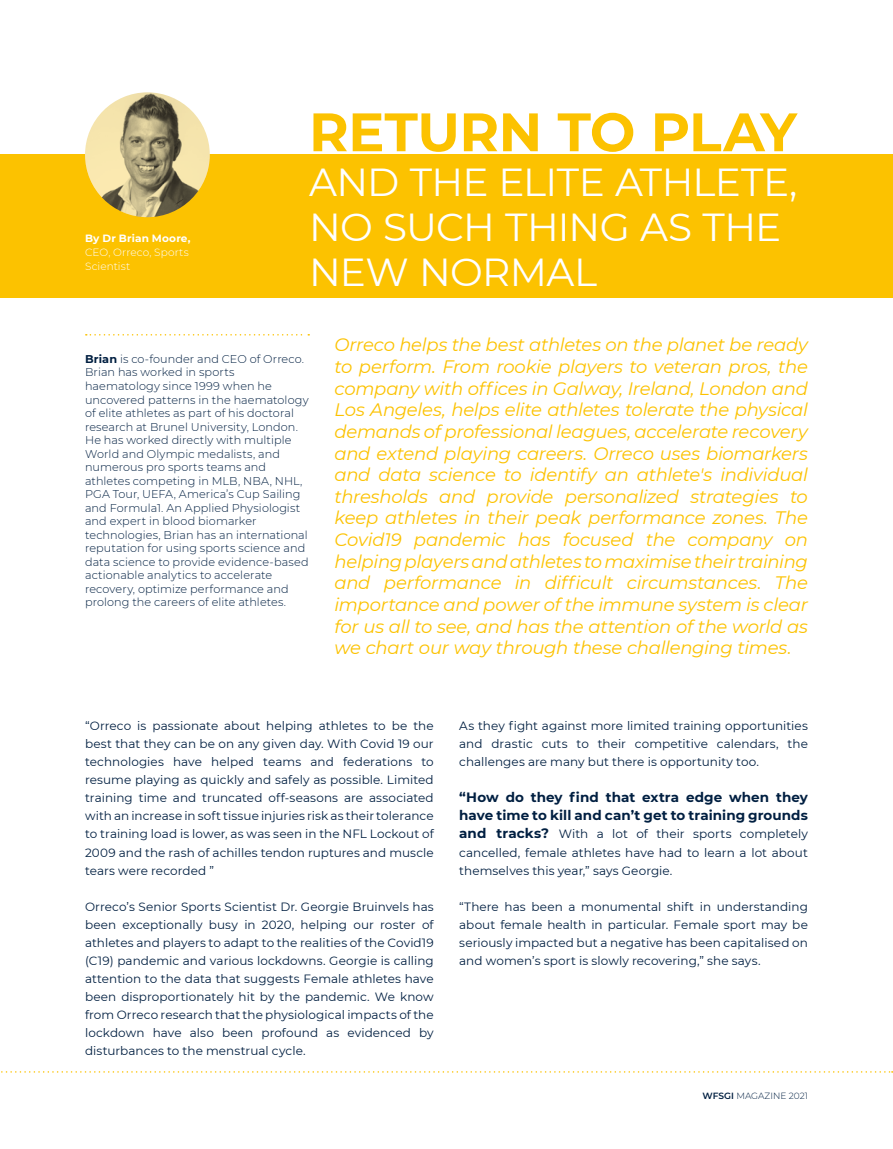
<style>
.page{position:relative;width:893px;height:1149px;background:#fff}
.page>*{position:absolute;margin:0;border:0;box-sizing:border-box;transform-origin:0 0}
.t1{font:700 54px "Montserrat";letter-spacing:-.01em;color:#fcc200}
.t2{font:39px/45px "Montserrat";letter-spacing:-.015em;color:#fff}
.t3{font:italic 18px/21.6px "Montserrat";letter-spacing:-.015em;color:#fcc200;text-align:justify}
.t4{font:700 13.5px/18px "Montserrat";letter-spacing:.005em;color:#001f41}
.t5{font:12px/18px "Montserrat";letter-spacing:.005em;color:#001f41;text-align:justify}
.t6{font:300 11.25px/13.5px "Montserrat";letter-spacing:.005em;color:#001f41}
.t7{font:300 10.5px/13.5px "Montserrat";letter-spacing:.01em;color:#fff}
.t8{font:700 10.5px "Montserrat";letter-spacing:.02em;color:#fff}
.t9{font:300 9px "Montserrat";color:#001f41}
.s1{font-weight:700}
.s2{font-weight:700;font-size:13.5px}
.s3{font-weight:600}
</style>
<div class="page">
<div style="left:0;top:154px;width:893px;height:144px;background:#fcc200"></div>
<svg style="left:85px;top:92px;width:125px;height:125px;background:#bbae84"></svg>
<svg style="left:86px;top:334px;width:223px;height:1px"></svg>
<svg style="left:1px;top:1071px;width:892px;height:1px"></svg>
<p class="t8" style="left:85px;top:231px;width:107px">By Dr Brian Moore,</p>
<p class="t7" style="left:85px;top:245px;width:105px">CEO, Orreco, Sports<br>Scientist</p>
<h1 class="t1" style="left:309px;top:93px;width:489px">RETURN TO PLAY</h1>
<h2 class="t2" style="left:309px;top:158px;width:490px">AND THE ELITE ATHLETE,<br>NO SUCH THING AS THE<br>NEW NORMAL</h2>
<p class="t6" style="left:85px;top:352px;width:225px"><span class="s1">Brian</span> is co-founder and CEO of Orreco.<br>Brian has worked in sports haematology since 1999 when he uncovered patterns in the haematology of elite athletes as part of his doctoral research at Brunel University, London.<br>He has worked directly with multiple World and Olympic medalists, and numerous pro sports teams and athletes competing in MLB, NBA, NHL, PGA Tour, UEFA, America’s Cup Sailing and Formula1. An Applied Physiologist and expert in blood biomarker technologies, Brian has an international reputation for using sports science and data science to provide evidence-based actionable analytics to accelerate recovery, optimize performance and prolong the careers of elite athletes.</p>
<p class="t3" style="left:334px;top:333px;width:475px">Orreco helps the best athletes on the planet be ready to perform. From rookie players to veteran pros, the company with offices in Galway, Ireland, London and Los Angeles, helps elite athletes tolerate the physical demands of professional leagues, accelerate recovery and extend playing careers. Orreco uses biomarkers and data science to identify an athlete's individual thresholds and provide personalized strategies to keep athletes in their peak performance zones. The Covid19 pandemic has focused the company on helping players and athletes to maximise their training and performance in difficult circumstances. The importance and power of the immune system is clear for us all to see, and has the attention of the world as we chart our way through these challenging times.</p>
<p class="t5" style="left:85px;top:716px;width:350px">“Orreco is passionate about helping athletes to be the best that they can be on any given day. With Covid 19 our technologies have helped teams and federations to resume playing as quickly and safely as possible. Limited training time and truncated off-seasons are associated with an increase in soft tissue injuries risk as their tolerance to training load is lower, as was seen in the NFL Lockout of 2009 and the rash of achilles tendon ruptures and muscle tears were recorded ”</p>
<p class="t5" style="left:85px;top:896px;width:350px">Orreco’s Senior Sports Scientist Dr. Georgie Bruinvels has been exceptionally busy in 2020, helping our roster of athletes and players to adapt to the realities of the Covid19 (C19) pandemic and various lockdowns. Georgie is calling attention to the data that suggests Female athletes have been disproportionately hit by the pandemic. We know from Orreco research that the physiological impacts of the lockdown have also been profound as evidenced by disturbances to the menstrual cycle.</p>
<p class="t5" style="left:459px;top:716px;width:350px">As they fight against more limited training opportunities and drastic cuts to their competitive calendars, the challenges are many but there is opportunity too.</p>
<p class="t4" style="left:459px;top:787px;width:350px">“How do they find that extra edge when they have time to kill and can’t get to training grounds</p>
<p class="t5" style="left:459px;top:824px;width:350px"><span class="s2">and tracks?</span> With a lot of their sports completely cancelled, female athletes have had to learn a lot about themselves this year,” says Georgie.</p>
<p class="t5" style="left:459px;top:896px;width:350px">“There has been a monumental shift in understanding about female health in particular. Female sport may be seriously impacted but a negative has been capitalised on and women’s sport is slowly recovering,” she says.</p>
<p class="t9" style="left:703px;top:1089px;width:107px"><span class="s3">WFSGI</span> MAGAZINE 2021</p>
</div>
